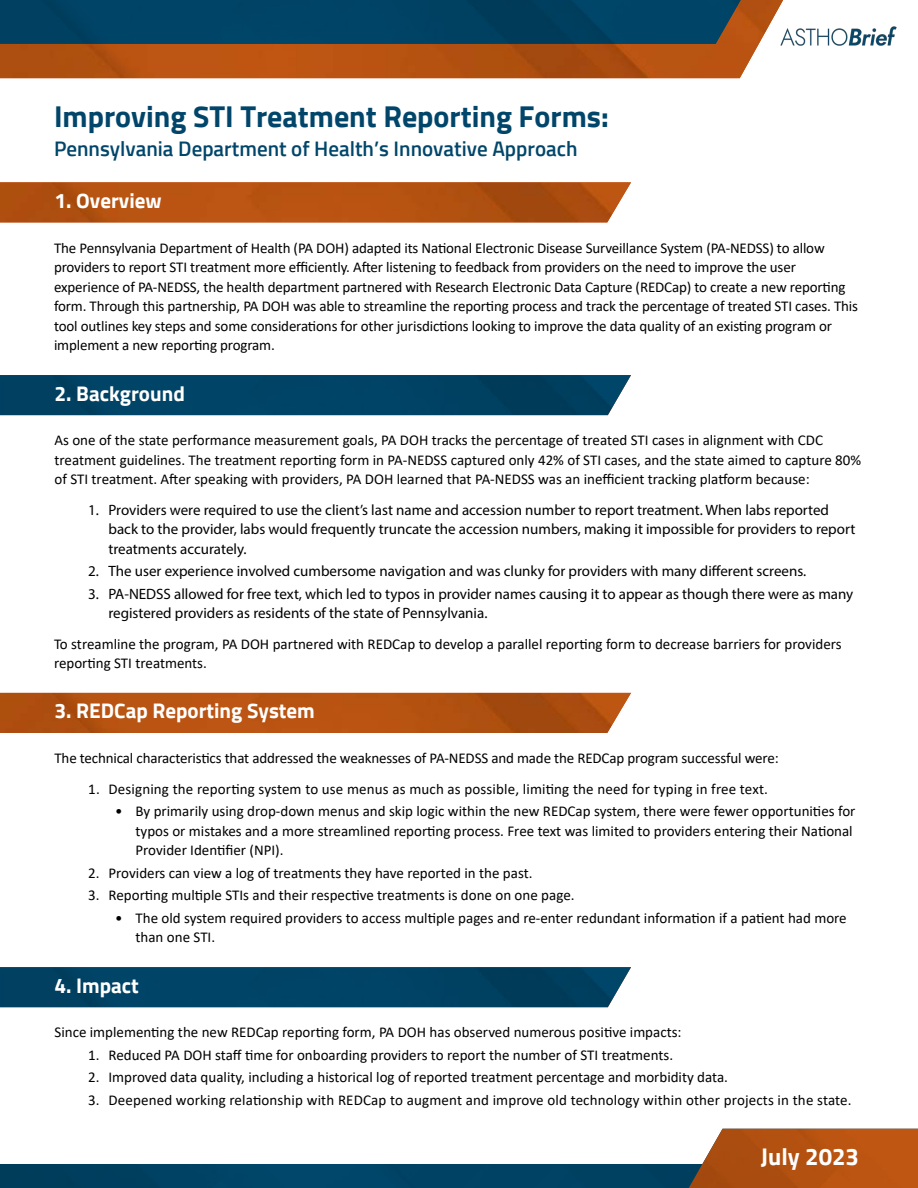
<style>
.page{position:relative;width:918px;height:1188px;background:#fff}
.page>*{position:absolute;margin:0;border:0;box-sizing:border-box;transform-origin:0 0}
.t1{font:700 30px "Sunflower";color:#01466a}
.t2{font:700 24px "Sunflower";color:#fff}
.t3{font:700 21px "Sunflower";color:#fff}
.t4{font:500 21px "Sunflower";color:#01466a}
.Body_Copy_9pt{font:15px/19.5px "Calibri";color:#000}
.Body_Copy_9pt-2{font:15px/19.5px "Myriad Pro";color:#000}
</style>
<div class="page">
<img style="left:0;top:182px;width:631px;height:40px">
<img style="left:0;top:693px;width:631px;height:40px">
<img style="left:0;top:375px;width:631px;height:40px">
<img style="left:0;top:0;width:783px;height:78px">
<img style="left:0;top:0;width:741px;height:44px">
<div style="left:0;top:1165px;width:689px;height:23px;background:#004264"></div>
<img style="left:689px;top:1129px;width:229px;height:59px">
<img style="left:775px;top:26px;width:122px;height:27px">
<img style="left:0;top:967px;width:631px;height:40px">
<h1 class="t1" style="left:54px;top:103px;width:556px">Improving STI Treatment Reporting Forms:</h1>
<h1 class="t4" style="left:54px;top:139px;width:525px">Pennsylvania Department of Health’s Innovative Approach</h1>
<h2 class="t3" style="left:54px;top:191px;width:109px">1. Overview</h2>
<p class="Body_Copy_9pt" style="left:54px;top:238px;width:806px">The Pennsylvania Department of Health (PA DOH) adapted its National Electronic Disease Surveillance System (PA-NEDSS) to allow providers to report STI treatment more efficiently. After listening to feedback from providers on the need to improve the user experience of PA-NEDSS, the health department partnered with Research Electronic Data Capture (REDCap) to create a new reporting form. Through this partnership, PA DOH was able to streamline the reporting process and track the percentage of treated STI cases. This tool outlines key steps and some considerations for other jurisdictions looking to improve the data quality of an existing program or implement a new reporting program.</p>
<h2 class="t3" style="left:54px;top:384px;width:132px">2. Background</h2>
<p class="Body_Copy_9pt" style="left:54px;top:430px;width:808px">As one of the state performance measurement goals, PA DOH tracks the percentage of treated STI cases in alignment with CDC treatment guidelines. The treatment reporting form in PA-NEDSS captured only 42% of STI cases, and the state aimed to capture 80% of STI treatment. After speaking with providers, PA DOH learned that PA-NEDSS was an inefficient tracking platform because:</p>
<p class="Body_Copy_9pt-2" style="left:109px;top:500px;width:748px;text-indent:-20px">1. Providers were required to use the client’s last name and accession number to report treatment. When labs reported back to the provider, labs would frequently truncate the accession numbers, making it impossible for providers to report treatments accurately.</p>
<p class="Body_Copy_9pt-2" style="left:88px;top:561px;width:719px">2. The user experience involved cumbersome navigation and was clunky for providers with many different screens.</p>
<p class="Body_Copy_9pt-2" style="left:109px;top:584px;width:746px;text-indent:-20px">3. PA-NEDSS allowed for free text, which led to typos in provider names causing it to appear as though there were as many registered providers as residents of the state of Pennsylvania.</p>
<p class="Body_Copy_9pt" style="left:54px;top:634px;width:789px">To streamline the program, PA DOH partnered with REDCap to develop a parallel reporting form to decrease barriers for providers reporting STI treatments.</p>
<h2 class="t3" style="left:54px;top:701px;width:262px">3. REDCap Reporting System</h2>
<p class="Body_Copy_9pt" style="left:54px;top:748px;width:726px">The technical characteristics that addressed the weaknesses of PA-NEDSS and made the REDCap program successful were:</p>
<p class="Body_Copy_9pt" style="left:88px;top:779px;width:681px">1. Designing the reporting system to use menus as much as possible, limiting the need for typing in free text.</p>
<p class="Body_Copy_9pt" style="left:136px;top:801px;width:721px;text-indent:-20px">• By primarily using drop-down menus and skip logic within the new REDCap system, there were fewer opportunities for typos or mistakes and a more streamlined reporting process. Free text was limited to providers entering their National<br>Provider Identifier (NPI).</p>
<p class="Body_Copy_9pt" style="left:88px;top:863px;width:446px">2. Providers can view a log of treatments they have reported in the past.</p>
<p class="Body_Copy_9pt" style="left:88px;top:885px;width:488px">3. Reporting multiple STIs and their respective treatments is done on one page.</p>
<p class="Body_Copy_9pt" style="left:136px;top:908px;width:713px;text-indent:-20px">• The old system required providers to access multiple pages and re-enter redundant information if a patient had more than one STI.</p>
<h2 class="t3" style="left:54px;top:976px;width:86px">4. Impact</h2>
<p class="Body_Copy_9pt" style="left:54px;top:1022px;width:629px">Since implementing the new REDCap reporting form, PA DOH has observed numerous positive impacts:</p>
<p class="Body_Copy_9pt" style="left:88px;top:1044px;width:586px">1. Reduced PA DOH staff time for onboarding providers to report the number of STI treatments.</p>
<p class="Body_Copy_9pt" style="left:88px;top:1067px;width:641px">2. Improved data quality, including a historical log of reported treatment percentage and morbidity data.</p>
<p class="Body_Copy_9pt" style="left:88px;top:1089px;width:765px">3. Deepened working relationship with REDCap to augment and improve old technology within other projects in the state.</p>
<h2 class="t2" style="left:761px;top:1145px;width:100px">July 2023</h2>
</div>
